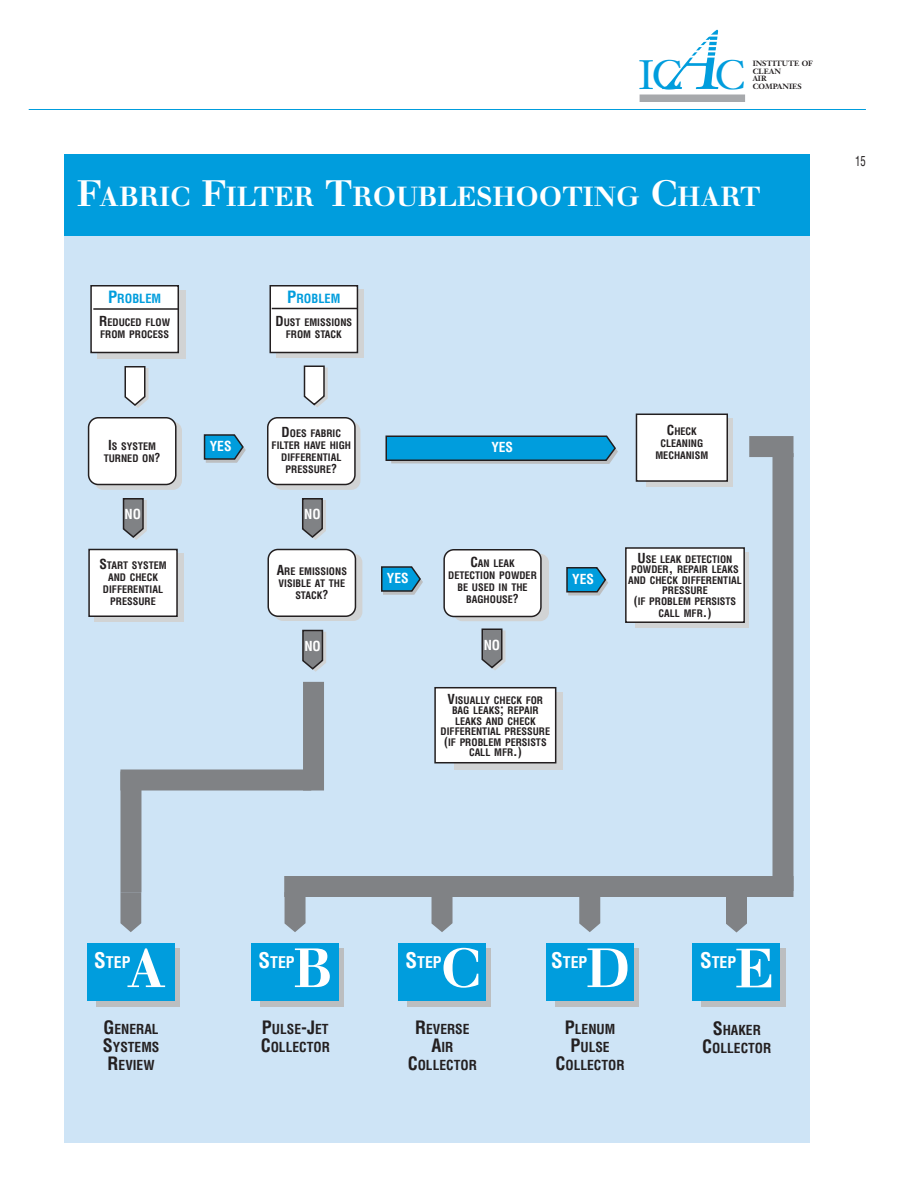
<style>
.page{position:relative;width:918px;height:1188px;background:#fff}
.page>*{position:absolute;margin:0;border:0;box-sizing:border-box;transform-origin:0 0}
.t1{font:700 54px "Walbaum";color:#fff}
.t2{font:700 54px "Walbaum";color:#fff;scale:.95 1}
.t3{font:40.5px "Janson Text";color:#009ddd}
.t4{font:700 27px "Walbaum";color:#fff}
.t5{font:700 condensed 15.75px "Helvetica";color:#fff}
.t6{font:700 condensed 13.5px/18px "Helvetica";color:#231f20;text-align:center}
.t7{font:700 condensed 13.5px "Helvetica";color:#fff}
.t8{font:condensed 13.5px "Helvetica";color:#231f20;scale:.8 1}
.t9{font:700 condensed 12.3px "Helvetica";color:#009ddd}
.t10{font:700 condensed 10.2px/12px "Helvetica";color:#231f20;text-align:center}
.t11{font:700 7.5px/7.8px "Janson Text";color:#231f20}
.s1{font-style:italic;font-size:81px}
.s2{font-size:36px}
.s3{font-size:16.5px}
.s4{font-size:13.5px}
.s5{font-size:12px}
.s6{font-size:18px}
.s7{font-size:21px}
</style>
<div class="page">
<div style="left:65px;top:219px;width:745px;height:924px;background:#cee4f6"></div>
<div style="left:640px;top:94px;width:105px;height:8px;background:#a7a9ac"></div>
<hr style="left:29px;top:109px;width:837px;height:1px;background:#009ddd">
<div style="left:97px;top:290px;width:88px;height:68px;background:#d1d3d4"></div>
<div style="left:91px;top:286px;width:87px;height:66px;background:#fff"></div>
<div style="left:90px;top:285px;width:89px;height:68px;border:2px solid #231f20"></div>
<hr style="left:93px;top:308px;width:86px;height:2px;background:#231f20">
<div style="left:94px;top:422px;width:88px;height:68px;background:#d1d3d4;border-radius:9px"></div>
<svg style="left:88px;top:417px;width:89px;height:68px;background:#efefef"></svg>
<div style="left:95px;top:553px;width:89px;height:69px;background:#d1d3d4"></div>
<div style="left:89px;top:549px;width:88px;height:67px;background:#fff"></div>
<div style="left:88px;top:549px;width:90px;height:68px;border:2px solid #231f20"></div>
<svg style="left:124px;top:366px;width:24px;height:42px"></svg>
<svg style="left:123px;top:498px;width:24px;height:42px"></svg>
<svg style="left:276px;top:290px;width:88px;height:68px"></svg>
<div style="left:270px;top:286px;width:87px;height:66px;background:#fff"></div>
<div style="left:270px;top:285px;width:88px;height:68px;border:2px solid #231f20"></div>
<hr style="left:272px;top:308px;width:85px;height:1px;background:#231f20">
<div style="left:273px;top:422px;width:87px;height:68px;background:#d1d3d4;border-radius:9px"></div>
<svg style="left:267px;top:417px;width:89px;height:68px;background:#eeeeef"></svg>
<div style="left:274px;top:553px;width:88px;height:68px;background:#d1d3d4;border-radius:9px"></div>
<svg style="left:267px;top:549px;width:89px;height:68px;background:#efefef"></svg>
<div style="left:453px;top:554px;width:96px;height:67px;background:#d1d3d4;border-radius:9px"></div>
<svg style="left:443px;top:549px;width:99px;height:68px;background:#efefef"></svg>
<div style="left:701px;top:948px;width:85px;height:59px;background:#bcbec0"></div>
<div style="left:693px;top:944px;width:87px;height:57px;background:#009ddd"></div>
<svg style="left:454px;top:692px;width:108px;height:78px"></svg>
<div style="left:435px;top:688px;width:121px;height:75px;background:#fff"></div>
<div style="left:434px;top:687px;width:122px;height:76px;border:2px solid #231f20"></div>
<div style="left:646px;top:418px;width:87px;height:69px;background:#d1d3d4"></div>
<div style="left:636px;top:414px;width:91px;height:67px;background:#fff"></div>
<div style="left:636px;top:414px;width:92px;height:68px;border:2px solid #231f20"></div>
<div style="left:635px;top:552px;width:114px;height:75px;background:#d1d3d4"></div>
<div style="left:626px;top:548px;width:118px;height:74px;background:#fff"></div>
<div style="left:625px;top:547px;width:120px;height:76px;border:2px solid #231f20"></div>
<svg style="left:304px;top:366px;width:24px;height:41px"></svg>
<svg style="left:302px;top:498px;width:24px;height:42px"></svg>
<svg style="left:302px;top:630px;width:24px;height:42px"></svg>
<svg style="left:482px;top:628px;width:24px;height:42px"></svg>
<svg style="left:726px;top:897px;width:21px;height:36px"></svg>
<div style="left:555px;top:948px;width:83px;height:58px;background:#bcbec0"></div>
<div style="left:546px;top:943px;width:87px;height:58px;background:#009ddd"></div>
<svg style="left:579px;top:897px;width:21px;height:35px"></svg>
<div style="left:407px;top:948px;width:84px;height:58px;background:#bcbec0"></div>
<div style="left:398px;top:943px;width:87px;height:58px;background:#009ddd"></div>
<svg style="left:432px;top:897px;width:21px;height:35px"></svg>
<div style="left:260px;top:948px;width:84px;height:58px;background:#bcbec0"></div>
<div style="left:251px;top:943px;width:87px;height:58px;background:#009ddd"></div>
<svg style="left:285px;top:897px;width:21px;height:35px"></svg>
<div style="left:96px;top:948px;width:83px;height:58px;background:#bcbec0"></div>
<div style="left:87px;top:943px;width:87px;height:58px;background:#009ddd"></div>
<svg style="left:120px;top:892px;width:21px;height:40px"></svg>
<svg style="left:381px;top:566px;width:42px;height:29px"></svg>
<svg style="left:204px;top:434px;width:42px;height:29px"></svg>
<svg style="left:566px;top:567px;width:42px;height:28px"></svg>
<svg style="left:386px;top:436px;width:232px;height:28px;background:#1c96c8"></svg>
<div style="left:65px;top:154px;width:745px;height:82px;background:#009ddd"></div>
<div style="left:749px;top:436px;width:45px;height:21px;background:#808285"></div>
<div style="left:284px;top:876px;width:510px;height:21px;background:#808285"></div>
<div style="left:120px;top:770px;width:191px;height:20px;background:#808285"></div>
<div style="left:772px;top:453px;width:21px;height:438px;background:#808285"></div>
<div style="left:120px;top:772px;width:21px;height:120px;background:#808285"></div>
<div style="left:303px;top:682px;width:21px;height:109px;background:#808285"></div>
<h2 class="t3" style="left:639px;top:58px;width:108px">I C<span class="s1">A</span>C</h2>
<p class="t11" style="left:753px;top:60px;width:62px">INSTITUTE OF<br>CLEAN<br>AIR<br>COMPANIES</p>
<h3 class="t4" style="left:77px;top:186px;width:685px"><span class="s2">F</span>ABRIC <span class="s2">F</span>ILTER <span class="s2">T</span>ROUBLESHOOTING <span class="s2">C</span>HART</h3>
<p class="t9" style="left:108px;top:294px;width:55px"><span class="s3">P</span>ROBLEM</p>
<p class="t10" style="left:99px;top:318px;width:73px;text-align:left"><span class="s4">R</span>EDUCED FLOW<br>FROM PROCESS</p>
<p class="t9" style="left:287px;top:294px;width:55px"><span class="s3">P</span>ROBLEM</p>
<p class="t10" style="left:276px;top:318px;width:78px"><span class="s4">D</span>UST EMISSIONS<br>FROM STACK</p>
<p class="t10" style="left:104px;top:442px;width:58px"><span class="s4">I</span>S SYSTEM<br>TURNED ON<span class="s5">?</span></p>
<h3 class="t7" style="left:210px;top:441px;width:23px">YES</h3>
<p class="t10" style="left:272px;top:428px;width:81px"><span class="s4">D</span>OES FABRIC<br>FILTER HAVE HIGH<br>DIFFERENTIAL<br>PRESSURE<span class="s5">?</span></p>
<h3 class="t7" style="left:491px;top:442px;width:23px">YES</h3>
<p class="t10" style="left:655px;top:426px;width:54px"><span class="s4">C</span>HECK<br>CLEANING<br>MECHANISM</p>
<h3 class="t7" style="left:125px;top:509px;width:18px">NO</h3>
<h3 class="t7" style="left:304px;top:509px;width:18px">NO</h3>
<p class="t10" style="left:99px;top:560px;width:69px"><span class="s4">S</span>TART SYSTEM<br>AND CHECK<br>DIFFERENTIAL<br>PRESSURE</p>
<p class="t10" style="left:277px;top:566px;width:72px"><span class="s4">A</span>RE EMISSIONS<br>VISIBLE AT THE<br>STACK<span class="s5">?</span></p>
<p class="t10" style="left:448px;top:559px;width:90px"><span class="s4">C</span>AN LEAK<br>DETECTION POWDER<br>BE USED IN THE<br>BAGHOUSE<span class="s5">?</span></p>
<h3 class="t7" style="left:387px;top:573px;width:23px">YES</h3>
<h3 class="t7" style="left:572px;top:574px;width:23px">YES</h3>
<p class="t10" style="left:628px;top:555px;width:115px;line-height:10.5px"><span class="s4">U</span>SE LEAK DETECTION<br>POWDER<span class="s4">,</span> REPAIR LEAKS<br>AND CHECK DIFFERENTIAL<br>PRESSURE<br><span class="s5">(</span>IF PROBLEM PERSISTS</p>
<p class="t10" style="left:659px;top:608px;width:54px">CALL MFR<span class="s4">.</span><span class="s5">)</span></p>
<h3 class="t7" style="left:304px;top:641px;width:18px">NO</h3>
<h3 class="t7" style="left:484px;top:640px;width:18px">NO</h3>
<p class="t10" style="left:441px;top:696px;width:111px;line-height:10.5px"><span class="s4">V</span>ISUALLY CHECK FOR<br>BAG LEAKS<span class="s4">;</span> REPAIR<br>LEAKS AND CHECK<br>DIFFERENTIAL PRESSURE <span class="s5">(</span>IF PROBLEM PERSISTS<br>CALL MFR<span class="s4">.</span><span class="s5">)</span></p>
<h3 class="t8" style="left:855px;top:156px;width:15px">15</h3>
<h1 class="t1" style="left:126px;top:948px;width:42px">A</h1>
<h3 class="t6" style="left:103px;top:1022px;width:58px"><span class="s6">G</span>ENERAL<br><span class="s6">S</span>YSTEMS<br><span class="s6">R</span>EVIEW</h3>
<h3 class="t5" style="left:94px;top:956px;width:38px"><span class="s7">S</span>TEP</h3>
<h3 class="t5" style="left:259px;top:956px;width:38px"><span class="s7">S</span>TEP</h3>
<h1 class="t1" style="left:293px;top:948px;width:40px">B</h1>
<h3 class="t6" style="left:261px;top:1022px;width:71px;text-align:left"><span class="s6">P</span>ULSE<span class="s6">-J</span>ET<br><span class="s6">C</span>OLLECTOR</h3>
<h3 class="t5" style="left:406px;top:956px;width:38px"><span class="s7">S</span>TEP</h3>
<h1 class="t1" style="left:440px;top:948px;width:42px">C</h1>
<h3 class="t6" style="left:408px;top:1022px;width:71px"><span class="s6">R</span>EVERSE<br><span class="s6">A</span>IR<br><span class="s6">C</span>OLLECTOR</h3>
<h3 class="t5" style="left:551px;top:956px;width:38px"><span class="s7">S</span>TEP</h3>
<h1 class="t2" style="left:586px;top:948px;width:48px">D</h1>
<h3 class="t6" style="left:555px;top:1022px;width:71px"><span class="s6">P</span>LENUM<br><span class="s6">P</span>ULSE<br><span class="s6">C</span>OLLECTOR</h3>
<h3 class="t5" style="left:700px;top:956px;width:38px"><span class="s7">S</span>TEP</h3>
<h1 class="t1" style="left:735px;top:948px;width:40px">E</h1>
<h3 class="t6" style="left:702px;top:1022px;width:71px"><span class="s6">S</span>HAKER<br><span class="s6">C</span>OLLECTOR</h3>
</div>
